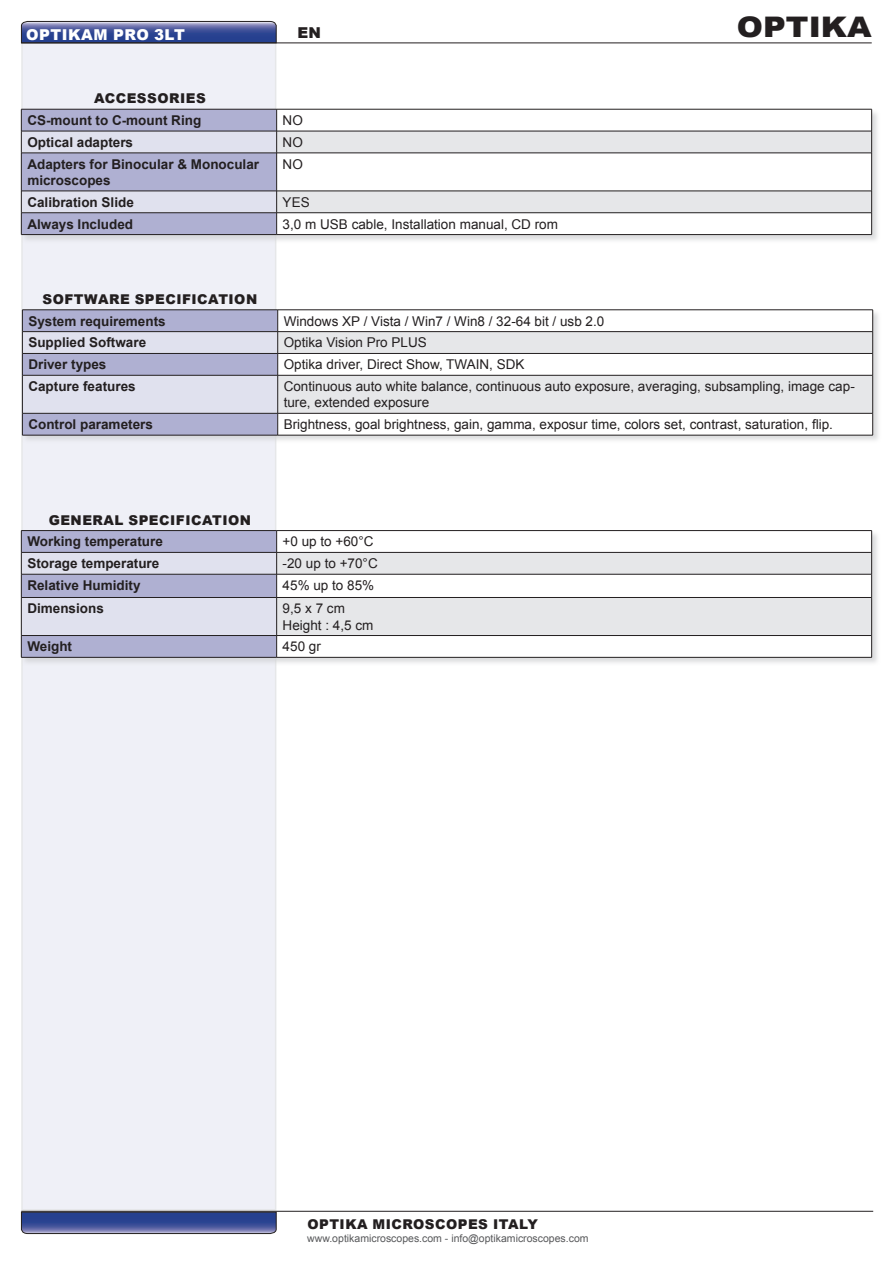
<style>
.page{position:relative;width:893px;height:1263px;background:#fff}
.page>*{position:absolute;margin:0;border:0;box-sizing:border-box;transform-origin:0 0}
.t1{font:900 28.35px "Arial";color:#231f20;scale:1.11 1}
.t2{font:900 15px "Arial";letter-spacing:.035em;color:#fff}
.t3{font:900 15px "Arial";color:#231f20}
.t4{font:13.5px/16.2px "Arial";color:#231f20}
.t5{font:700 13.5px/16.2px "Arial";color:#231f20}
.t6{font:900 13.5px "Arial";letter-spacing:.035em;color:#231f20}
.t7{font:10.5px "Arial";color:#57585a}
</style>
<div class="page">
<div style="left:21px;top:40px;width:255px;height:1170px;background:#eff0f7;border:2px solid #e6e7e9"></div>
<svg style="left:21px;top:21px;width:256px;height:22px;background:#4b5996"></svg>
<hr style="left:21px;top:43px;width:851px;height:1px;background:#231f20">
<hr style="left:21px;top:1211px;width:852px;height:1px;background:#231f20">
<svg style="left:21px;top:1212px;width:256px;height:22px;background:#435393"></svg>
<div style="left:21px;top:109px;width:859px;height:135px;background:#d1d2d4;opacity:.75"></div>
<svg style="left:277px;top:110px;width:594px;height:124px"></svg>
<svg style="left:277px;top:132px;width:594px;height:80px;fill:#e6e7e9"></svg>
<hr style="left:277px;top:109px;width:595px;height:1px;background:#231f20">
<hr style="left:277px;top:131px;width:595px;height:1px;background:#231f20">
<svg style="left:871px;top:109px;width:1px;height:44px"></svg>
<hr style="left:277px;top:153px;width:595px;height:1px;background:#231f20">
<hr style="left:871px;top:153px;width:1px;height:38px;background:#231f20">
<hr style="left:277px;top:191px;width:595px;height:1px;background:#231f20">
<hr style="left:277px;top:212px;width:595px;height:1px;background:#231f20">
<svg style="left:21px;top:109px;width:256px;height:125px"></svg>
<svg style="left:871px;top:191px;width:1px;height:43px"></svg>
<hr style="left:21px;top:234px;width:256px;height:1px;background:#231f20">
<hr style="left:277px;top:234px;width:595px;height:1px;background:#231f20">
<div style="left:21px;top:530px;width:859px;height:136px;background:#d1d2d4;opacity:.75"></div>
<svg style="left:277px;top:531px;width:594px;height:126px"></svg>
<svg style="left:277px;top:553px;width:594px;height:82px;fill:#e6e7e9"></svg>
<hr style="left:21px;top:530px;width:256px;height:1px;background:#231f20">
<hr style="left:277px;top:530px;width:595px;height:1px;background:#231f20">
<hr style="left:277px;top:552px;width:595px;height:1px;background:#231f20">
<hr style="left:277px;top:574px;width:595px;height:1px;background:#231f20">
<svg style="left:871px;top:531px;width:1px;height:66px"></svg>
<hr style="left:277px;top:597px;width:595px;height:1px;background:#231f20">
<hr style="left:871px;top:597px;width:1px;height:38px;background:#231f20">
<hr style="left:277px;top:635px;width:595px;height:1px;background:#231f20">
<svg style="left:21px;top:531px;width:256px;height:126px"></svg>
<svg style="left:871px;top:636px;width:1px;height:21px"></svg>
<hr style="left:21px;top:657px;width:256px;height:1px;background:#231f20">
<hr style="left:277px;top:657px;width:595px;height:1px;background:#231f20">
<div style="left:22px;top:309px;width:859px;height:135px;background:#d1d2d4;opacity:.75"></div>
<svg style="left:278px;top:311px;width:594px;height:124px"></svg>
<svg style="left:278px;top:332px;width:594px;height:81px;fill:#e6e7e9"></svg>
<hr style="left:278px;top:310px;width:595px;height:1px;background:#231f20">
<hr style="left:278px;top:331px;width:595px;height:1px;background:#231f20">
<hr style="left:278px;top:353px;width:595px;height:1px;background:#231f20">
<svg style="left:872px;top:310px;width:1px;height:65px"></svg>
<hr style="left:278px;top:375px;width:595px;height:1px;background:#231f20">
<hr style="left:872px;top:375px;width:1px;height:38px;background:#231f20">
<hr style="left:278px;top:413px;width:595px;height:1px;background:#231f20">
<svg style="left:22px;top:310px;width:256px;height:125px"></svg>
<svg style="left:872px;top:413px;width:1px;height:22px"></svg>
<hr style="left:22px;top:435px;width:256px;height:1px;background:#231f20">
<hr style="left:278px;top:435px;width:595px;height:1px;background:#231f20">
<p class="t2" style="left:26px;top:24px;width:160px">OPTIKAM PRO 3LT</p>
<p class="t6" style="left:94px;top:88px;width:113px">ACCESSORIES</p>
<p class="t3" style="left:298px;top:21px;width:25px">EN</p>
<p class="t5" style="left:27px;top:112px;width:175px">CS-mount to C-mount Ring</p>
<p class="t4" style="left:283px;top:112px;width:22px">NO</p>
<p class="t5" style="left:27px;top:134px;width:107px">Optical adapters</p>
<p class="t4" style="left:283px;top:134px;width:22px">NO</p>
<p class="t5" style="left:27px;top:156px;width:233px">Adapters for Binocular &amp; Monocular microscopes</p>
<p class="t4" style="left:283px;top:156px;width:22px">NO</p>
<p class="t5" style="left:27px;top:194px;width:108px">Calibration Slide</p>
<p class="t4" style="left:283px;top:194px;width:29px">YES</p>
<p class="t5" style="left:27px;top:216px;width:107px">Always Included</p>
<p class="t4" style="left:283px;top:216px;width:277px">3,0 m USB cable, Installation manual, CD rom</p>
<p class="t6" style="left:42px;top:289px;width:216px">SOFTWARE SPECIFICATION</p>
<p class="t1" style="left:737px;top:7px;width:123px">OPTIKA</p>
<p class="t5" style="left:28px;top:313px;width:139px">System requirements</p>
<p class="t4" style="left:284px;top:313px;width:322px">Windows XP / Vista / Win7 / Win8 / 32-64 bit / usb 2.0</p>
<p class="t5" style="left:28px;top:335px;width:119px">Supplied Software</p>
<p class="t4" style="left:284px;top:334px;width:145px">Optika Vision Pro PLUS</p>
<p class="t5" style="left:28px;top:357px;width:80px">Driver types</p>
<p class="t4" style="left:284px;top:356px;width:242px">Optika driver, Direct Show, TWAIN, SDK</p>
<p class="t5" style="left:28px;top:378px;width:109px">Capture features</p>
<p class="t4" style="left:284px;top:378px;width:573px">Continuous auto white balance, continuous auto exposure, averaging, subsampling, image cap&shy;ture, extended exposure</p>
<p class="t5" style="left:28px;top:416px;width:126px">Control parameters</p>
<p class="t4" style="left:284px;top:416px;width:551px">Brightness, goal brightness, gain, gamma, exposur time, colors set, contrast, saturation, flip.</p>
<p class="t6" style="left:49px;top:510px;width:204px">GENERAL SPECIFICATION</p>
<p class="t5" style="left:27px;top:534px;width:137px">Working temperature</p>
<p class="t4" style="left:283px;top:533px;width:92px">+0 up to +60°C</p>
<p class="t5" style="left:27px;top:555px;width:134px">Storage temperature</p>
<p class="t4" style="left:283px;top:555px;width:97px">-20 up to +70°C</p>
<p class="t5" style="left:27px;top:577px;width:115px">Relative Humidity</p>
<p class="t4" style="left:283px;top:577px;width:93px">45% up to 85%</p>
<p class="t5" style="left:27px;top:601px;width:78px">Dimensions</p>
<p class="t4" style="left:283px;top:600px;width:64px">9,5 x 7 cm</p>
<p class="t4" style="left:283px;top:617px;width:92px">Height : 4,5 cm</p>
<p class="t5" style="left:27px;top:639px;width:46px">Weight</p>
<p class="t4" style="left:283px;top:638px;width:40px">450 gr</p>
<p class="t6" style="left:307px;top:1214px;width:232px">OPTIKA MICROSCOPES ITALY</p>
<p class="t7" style="left:307px;top:1231px;width:283px">www.optikamicroscopes.com - info@optikamicroscopes.com</p>
</div>
